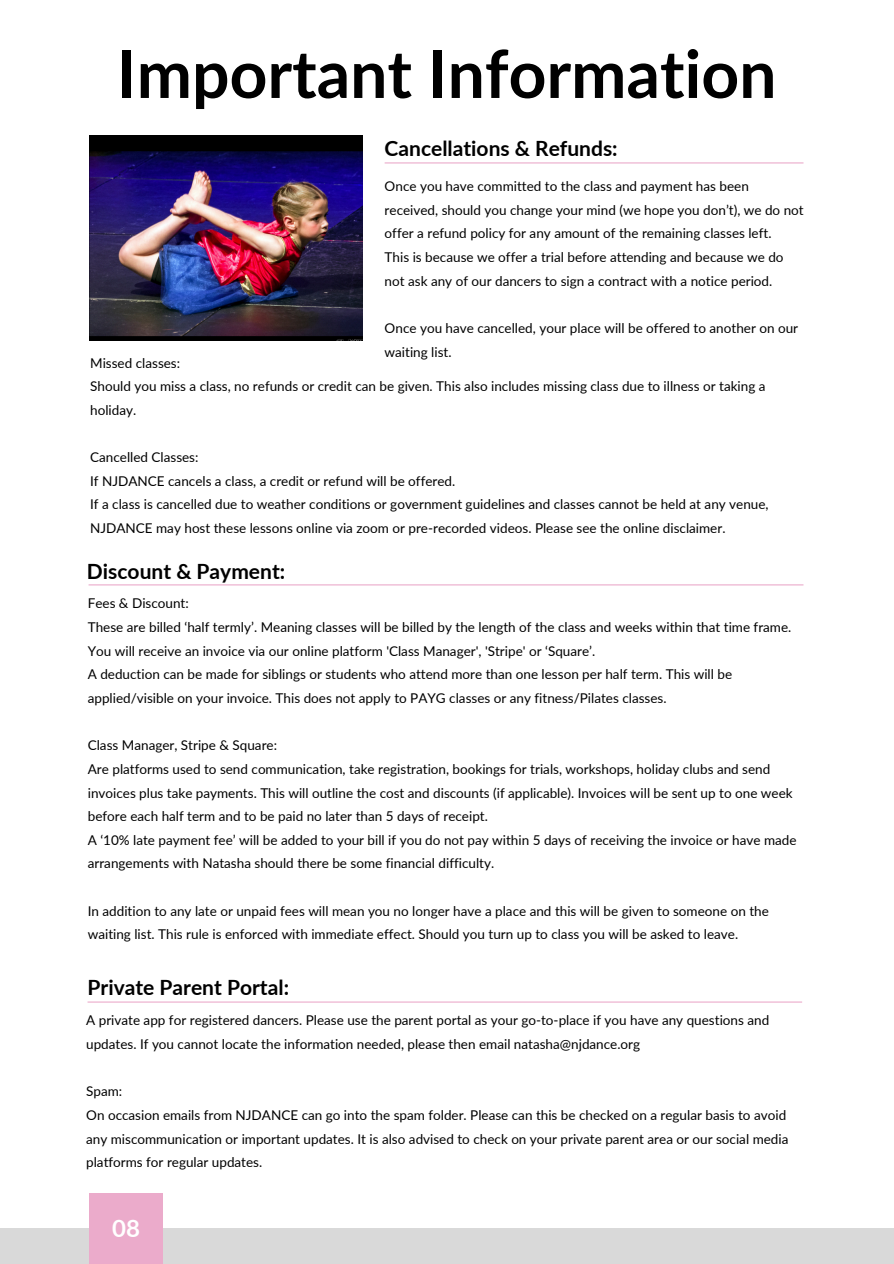
<style>
.page{position:relative;width:894px;height:1264px;background:#fff}
.page>*{position:absolute;margin:0;border:0;box-sizing:border-box;transform-origin:0 0}
.t1{font:700 66px "Lato";color:#000}
.t2{font:700 24px "Lato";color:#fff}
.t3{font:700 21px "Lato";color:#000}
.t4{font:13.5px/23.7px "Lato";color:#000}
</style>
<div class="page">
<img style="left:89px;top:135px;width:274px;height:205px">
<hr style="left:384px;top:162px;width:419px;height:1px;background:#ebabcb">
<hr style="left:88px;top:584px;width:715px;height:1px;background:#ebabcb">
<div style="left:0;top:1228px;width:893px;height:35px;background:#d9d9d9"></div>
<div style="left:89px;top:1192px;width:74px;height:71px;background:#ebabcb"></div>
<hr style="left:87px;top:1001px;width:714px;height:1px;background:#ebabcb">
<h1 class="t1" style="left:117px;top:33px;width:660px">Important Information</h1>
<p class="t3" style="left:384px;top:135px;width:234px">Cancellations &amp; Refunds:</p>
<p class="t4" style="left:384px;top:174px;width:420px">Once you have committed to the class and payment has been received, should you change your mind (we hope you don’t), we do not offer a refund policy for any amount of the remaining classes left.</p>
<h2 class="t4" style="left:384px;top:245px;width:400px">This is because we offer a trial before attending and because we do not ask any of our dancers to sign a contract with a notice period.</h2>
<p class="t4" style="left:384px;top:316px;width:415px">Once you have cancelled, your place will be offered to another on our waiting list.</p>
<p class="t4" style="left:90px;top:350px;width:91px">Missed classes:</p>
<p class="t4" style="left:90px;top:374px;width:676px">Should you miss a class, no refunds or credit can be given. This also includes missing class due to illness or taking a holiday.</p>
<p class="t4" style="left:90px;top:445px;width:110px">Cancelled Classes:</p>
<p class="t4" style="left:90px;top:469px;width:366px">If NJDANCE cancels a class, a credit or refund will be offered.</p>
<p class="t4" style="left:90px;top:492px;width:679px">If a class is cancelled due to weather conditions or government guidelines and classes cannot be held at any venue,<br>NJDANCE may host these lessons online via zoom or pre-recorded videos. Please see the online disclaimer.</p>
<p class="t3" style="left:87px;top:558px;width:200px">Discount &amp; Payment:</p>
<p class="t4" style="left:88px;top:591px;width:102px">Fees &amp; Discount:</p>
<h2 class="t4" style="left:88px;top:615px;width:705px">These are billed ‘half termly’. Meaning classes will be billed by the length of the class and weeks within that time frame.<br>You will receive an invoice via our online platform 'Class Manager', 'Stripe' or ‘Square’.</h2>
<p class="t4" style="left:88px;top:662px;width:645px">A deduction can be made for siblings or students who attend more than one lesson per half term. This will be applied/visible on your invoice. This does not apply to PAYG classes or any fitness/Pilates classes.</p>
<p class="t4" style="left:88px;top:733px;width:191px">Class Manager, Stripe &amp; Square:</p>
<p class="t4" style="left:88px;top:756px;width:706px">Are platforms used to send communication, take registration, bookings for trials, workshops, holiday clubs and send invoices plus take payments. This will outline the cost and discounts (if applicable). Invoices will be sent up to one week before each half term and to be paid no later than 5 days of receipt.</p>
<p class="t4" style="left:88px;top:827px;width:710px">A ‘10% late payment fee’ will be added to your bill if you do not pay within 5 days of receiving the invoice or have made arrangements with Natasha should there be some financial difficulty.</p>
<p class="t4" style="left:88px;top:898px;width:682px">In addition to any late or unpaid fees will mean you no longer have a place and this will be given to someone on the waiting list. This rule is enforced with immediate effect. Should you turn up to class you will be asked to leave.</p>
<p class="t3" style="left:87px;top:974px;width:203px">Private Parent Portal:</p>
<p class="t4" style="left:86px;top:1008px;width:684px">A private app for registered dancers. Please use the parent portal as your go-to-place if you have any questions and updates. If you cannot locate the information needed, please then email natasha@njdance.org</p>
<p class="t4" style="left:86px;top:1079px;width:38px">Spam:</p>
<h2 class="t4" style="left:86px;top:1102px;width:703px">On occasion emails from NJDANCE can go into the spam folder. Please can this be checked on a regular basis to avoid any miscommunication or important updates. It is also advised to check on your private parent area or our social media platforms for regular updates.</h2>
<p class="t2" style="left:112px;top:1212px;width:29px">08</p>
</div>
